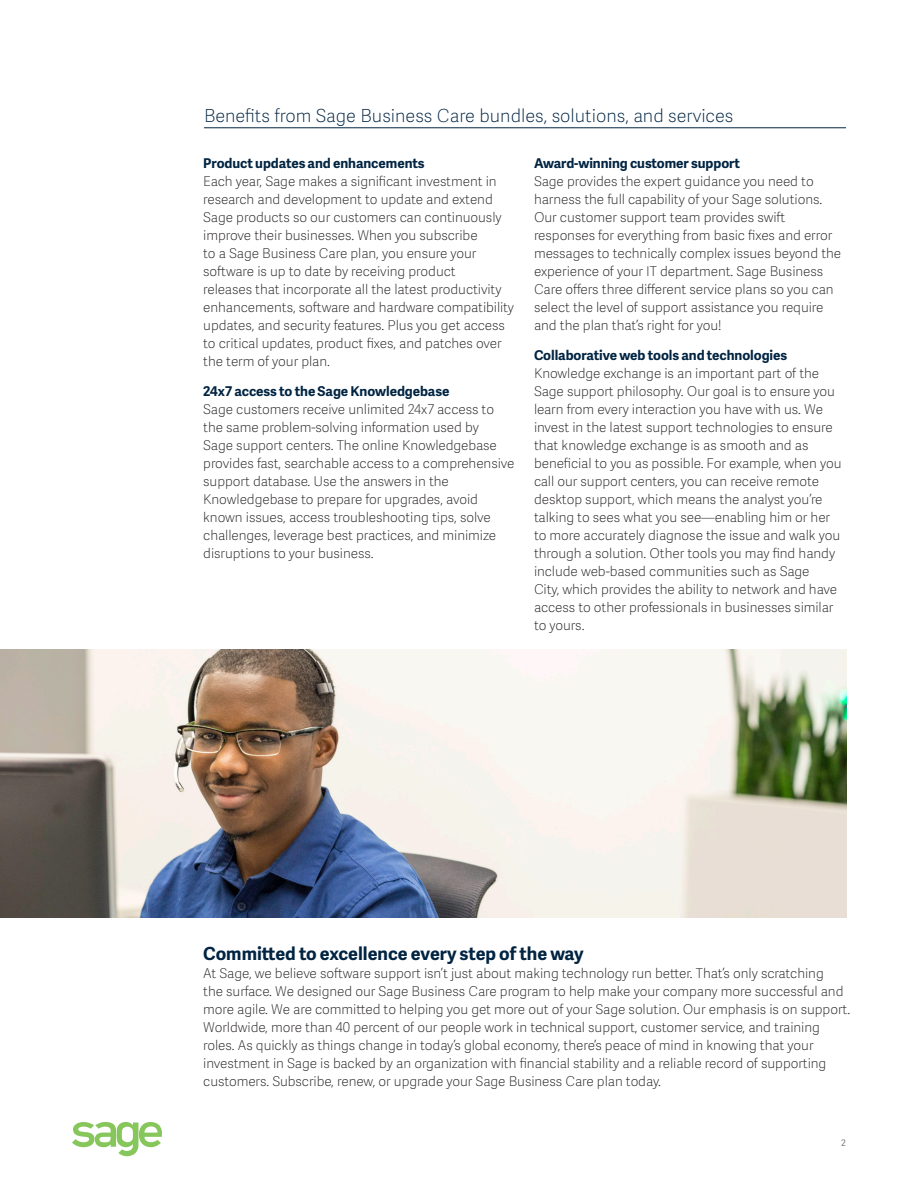
<style>
.page{position:relative;width:918px;height:1188px;background:#fff}
.page>*{position:absolute;margin:0;border:0;box-sizing:border-box;transform-origin:0 0}
.Intro_SubHead_2{font:18px "Adelle Sans SAGE Th";color:#002442}
.Intro_Bold_SubHead_1{font:700 18px "Adelle Sans SAGE";color:#002442}
.Body_Copy{font:13.5px/18px "Adelle Sans SAGE Th";letter-spacing:-.005em;color:#231f20}
.Body_Bold_SubHead{font:700 13.5px "Adelle Sans SAGE";letter-spacing:-.005em;color:#002442}
.t1{font:9px "Adelle Sans SAGE";color:#787d83}
</style>
<div class="page">
<svg style="left:72px;top:1122px;width:90px;height:34px"></svg>
<hr style="left:204px;top:128px;width:642px;height:1px;background:#002442">
<img style="left:0;top:650px;width:847px;height:268px">
<p class="Intro_SubHead_2" style="left:204px;top:102px;width:531px">Benefits from Sage Business Care bundles, solutions, and services</p>
<p class="Body_Bold_SubHead" style="left:203px;top:153px;width:223px">Product updates and enhancements</p>
<p class="Body_Copy" style="left:203px;top:172px;width:312px">Each year, Sage makes a significant investment in research and development to update and extend Sage products so our customers can continuously improve their businesses. When you subscribe<br>to a Sage Business Care plan, you ensure your software is up to date by receiving product<br>releases that incorporate all the latest productivity enhancements, software and hardware compatibility updates, and security features. Plus you get access to critical updates, product fixes, and patches over the term of your plan.</p>
<p class="Body_Bold_SubHead" style="left:203px;top:381px;width:248px">24x7 access to the Sage Knowledgebase</p>
<p class="Body_Copy" style="left:203px;top:400px;width:313px">Sage customers receive unlimited 24x7 access to the same problem-solving information used by<br>Sage support centers. The online Knowledgebase provides fast, searchable access to a comprehensive support database. Use the answers in the Knowledgebase to prepare for upgrades, avoid known issues, access troubleshooting tips, solve challenges, leverage best practices, and minimize disruptions to your business.</p>
<p class="Body_Bold_SubHead" style="left:534px;top:153px;width:208px">Award-winning customer support</p>
<p class="Body_Copy" style="left:534px;top:172px;width:309px">Sage provides the expert guidance you need to harness the full capability of your Sage solutions.<br>Our customer support team provides swift responses for everything from basic fixes and error messages to technically complex issues beyond the experience of your IT department. Sage Business Care offers three different service plans so you can select the level of support assistance you require and the plan that’s right for you!</p>
<p class="Body_Bold_SubHead" style="left:534px;top:345px;width:255px">Collaborative web tools and technologies</p>
<p class="Body_Copy" style="left:534px;top:364px;width:309px">Knowledge exchange is an important part of the Sage support philosophy. Our goal is to ensure you learn from every interaction you have with us. We invest in the latest support technologies to ensure that knowledge exchange is as smooth and as beneficial to you as possible. For example, when you call our support centers, you can receive remote desktop support, which means the analyst you’re talking to sees what you see—enabling him or her to more accurately diagnose the issue and walk you through a solution. Other tools you may find handy include web-based communities such as Sage<br>City, which provides the ability to network and have access to other professionals in businesses similar to yours.</p>
<p class="Intro_Bold_SubHead_1" style="left:203px;top:940px;width:382px">Committed to excellence every step of the way</p>
<p class="Body_Copy" style="left:203px;top:964px;width:648px">At Sage, we believe software support isn’t just about making technology run better. That’s only scratching<br>the surface. We designed our Sage Business Care program to help make your company more successful and more agile. We are committed to helping you get more out of your Sage solution. Our emphasis is on support.<br>Worldwide, more than 40 percent of our people work in technical support, customer service, and training roles. As quickly as things change in today’s global economy, there’s peace of mind in knowing that your investment in Sage is backed by an organization with financial stability and a reliable record of supporting customers. Subscribe, renew, or upgrade your Sage Business Care plan today.</p>
<p class="t1" style="left:841px;top:1136px;width:6px">2</p>
</div>
